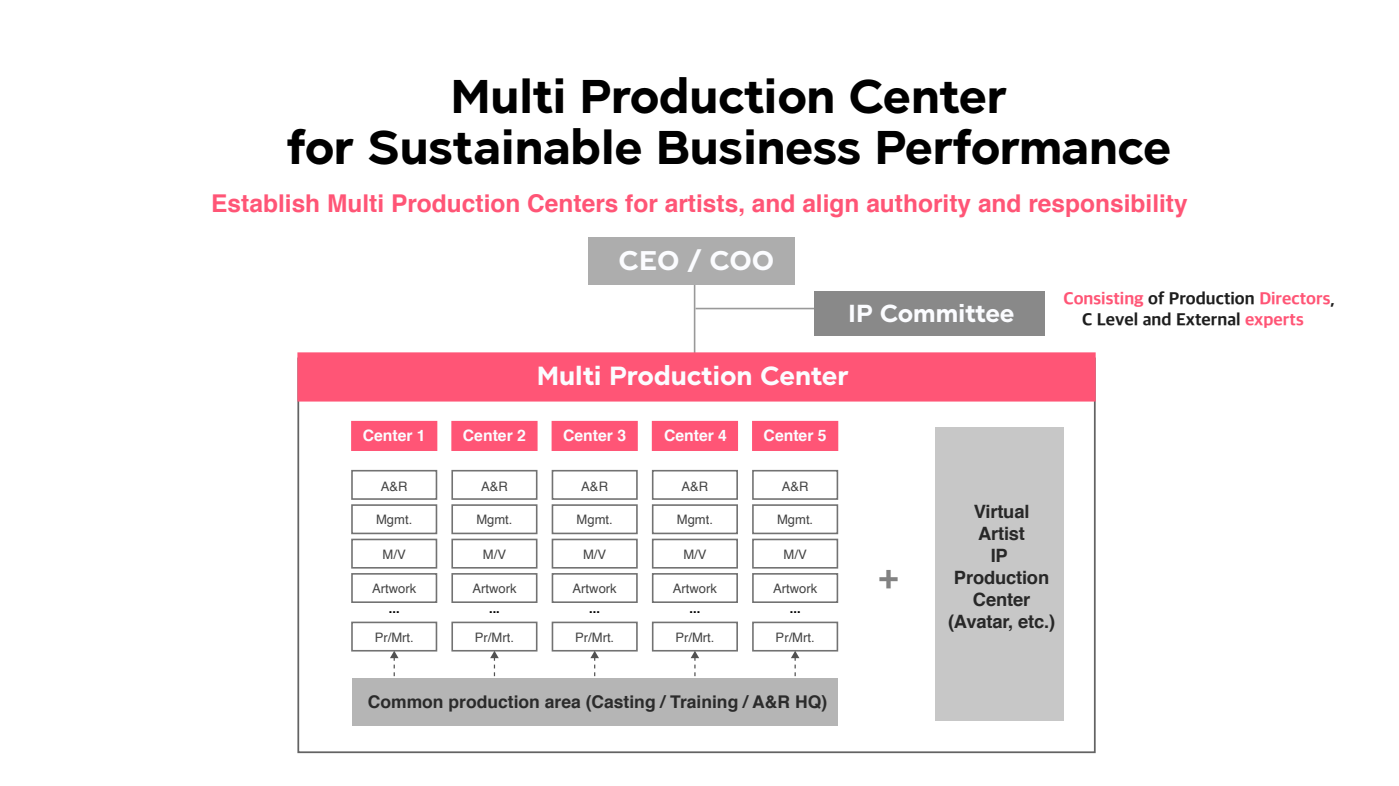
<style>
.page{position:relative;width:1399px;height:786px;background:#fff}
.page>*{position:absolute;margin:0;border:0;box-sizing:border-box;transform-origin:0 0}
.t1{font:700 47.25px/50.8px "SMTOWNOTF";letter-spacing:-.015em;color:#000;text-align:center}
.t2{font:700 42.35px "Apple SD Gothic Neo";color:#828282}
.t3{font:700 26.95px "SMTOWNOTF";color:#fbfcff}
.t4{font:700 26.25px "SMTOWNOTF";letter-spacing:-.005em;color:#fbfcff}
.t5{font:700 24.68px "SMTOWNOTF";letter-spacing:-.01em;color:#fbfcff}
.t6{font:700 24.5px "Helvetica";color:#ff5576}
.t7{font:700 18.38px/22.1px "Helvetica";letter-spacing:-.01em;color:#282828;text-align:center}
.t8{font:800 17.5px/21px "Apple SD Gothic Neo";color:#1e1e1e}
.t9{font:700 17.5px "Helvetica";color:#2b2b2b}
.t10{font:700 15.75px "Helvetica";color:#fbfcff}
.t11{font:12.95px "Helvetica";color:#444}
.t12{font:700 12.95px "Helvetica";color:#000}
.s1{color:#ff5576}
</style>
<div class="page">
<hr style="left:694px;top:269px;width:1px;height:110px;background:#999">
<div style="left:589px;top:237px;width:206px;height:48px;background:#adadad"></div>
<hr style="left:695px;top:307px;width:119px;height:2px;background:#999">
<div style="left:351px;top:469px;width:86px;height:30px;background:#fff;border:2px solid #727272"></div>
<div style="left:351px;top:421px;width:86px;height:30px;background:#ff5576"></div>
<div style="left:351px;top:504px;width:86px;height:30px;background:#fff;border:2px solid #727272"></div>
<div style="left:351px;top:538px;width:86px;height:30px;background:#fff;border:2px solid #727272"></div>
<div style="left:351px;top:573px;width:86px;height:29px;background:#fff;border:2px solid #727272"></div>
<div style="left:351px;top:621px;width:86px;height:30px;background:#fff;border:2px solid #727272"></div>
<div style="left:451px;top:469px;width:86px;height:30px;background:#fff;border:2px solid #727272"></div>
<div style="left:451px;top:421px;width:86px;height:30px;background:#ff5576"></div>
<div style="left:451px;top:504px;width:86px;height:30px;background:#fff;border:2px solid #727272"></div>
<div style="left:451px;top:538px;width:86px;height:30px;background:#fff;border:2px solid #727272"></div>
<div style="left:451px;top:573px;width:86px;height:29px;background:#fff;border:2px solid #727272"></div>
<div style="left:451px;top:621px;width:86px;height:30px;background:#fff;border:2px solid #727272"></div>
<div style="left:551px;top:469px;width:87px;height:30px;background:#fff;border:2px solid #727272"></div>
<div style="left:551px;top:421px;width:87px;height:30px;background:#ff5576"></div>
<div style="left:551px;top:504px;width:87px;height:30px;background:#fff;border:2px solid #727272"></div>
<div style="left:551px;top:538px;width:87px;height:30px;background:#fff;border:2px solid #727272"></div>
<div style="left:551px;top:573px;width:87px;height:29px;background:#fff;border:2px solid #727272"></div>
<div style="left:551px;top:621px;width:87px;height:30px;background:#fff;border:2px solid #727272"></div>
<div style="left:652px;top:469px;width:86px;height:30px;background:#fff;border:2px solid #727272"></div>
<div style="left:652px;top:421px;width:86px;height:30px;background:#ff5576"></div>
<div style="left:652px;top:504px;width:86px;height:30px;background:#fff;border:2px solid #727272"></div>
<div style="left:652px;top:538px;width:86px;height:30px;background:#fff;border:2px solid #727272"></div>
<div style="left:652px;top:573px;width:86px;height:29px;background:#fff;border:2px solid #727272"></div>
<div style="left:652px;top:621px;width:86px;height:30px;background:#fff;border:2px solid #727272"></div>
<div style="left:752px;top:469px;width:86px;height:30px;background:#fff;border:2px solid #727272"></div>
<div style="left:752px;top:421px;width:86px;height:30px;background:#ff5576"></div>
<div style="left:752px;top:504px;width:86px;height:30px;background:#fff;border:2px solid #727272"></div>
<div style="left:752px;top:538px;width:86px;height:30px;background:#fff;border:2px solid #727272"></div>
<div style="left:752px;top:573px;width:86px;height:29px;background:#fff;border:2px solid #727272"></div>
<div style="left:752px;top:621px;width:86px;height:30px;background:#fff;border:2px solid #727272"></div>
<div style="left:934px;top:427px;width:129px;height:293px;background:#c7c7c7"></div>
<svg style="left:490px;top:650px;width:9px;height:27px"></svg>
<svg style="left:390px;top:650px;width:8px;height:27px"></svg>
<svg style="left:590px;top:650px;width:9px;height:27px"></svg>
<svg style="left:690px;top:650px;width:9px;height:27px"></svg>
<svg style="left:791px;top:650px;width:8px;height:27px"></svg>
<div style="left:352px;top:677px;width:485px;height:48px;background:#b5b5b5"></div>
<div style="left:814px;top:291px;width:230px;height:44px;background:#898989"></div>
<div style="left:297px;top:352px;width:798px;height:49px;background:#ff5576;border:2px solid #ff5576"></div>
<h1 class="t1" style="left:286px;top:74px;width:886px">Multi Production Center<br>for Sustainable Business Performance</h1>
<h3 class="t6" style="left:211px;top:184px;width:978px">Establish Multi Production Centers for artists, and align authority and responsibility</h3>
<h3 class="t3" style="left:618px;top:248px;width:157px">CEO / COO</h3>
<h3 class="t5" style="left:848px;top:302px;width:168px">IP Committee</h3>
<h3 class="t4" style="left:537px;top:364px;width:314px">Multi Production Center</h3>
<h3 class="t8" style="left:1082px;top:289px;width:254px;text-indent:-18px"><span class="s1">Consisting</span> of Production <span class="s1">Directors</span>,<br>C Level and External <span class="s1">experts</span></h3>
<p class="t10" style="left:363px;top:422px;width:65px">Center 1</p>
<p class="t10" style="left:463px;top:422px;width:65px">Center 2</p>
<p class="t10" style="left:563px;top:422px;width:65px">Center 3</p>
<p class="t10" style="left:664px;top:422px;width:65px">Center 4</p>
<p class="t10" style="left:763px;top:422px;width:65px">Center 5</p>
<p class="t11" style="left:381px;top:476px;width:28px">A&amp;R</p>
<p class="t11" style="left:376px;top:509px;width:38px">Mgmt.</p>
<p class="t11" style="left:383px;top:544px;width:25px">M/V</p>
<p class="t11" style="left:372px;top:578px;width:46px">Artwork</p>
<p class="t12" style="left:389px;top:598px;width:12px">...</p>
<p class="t11" style="left:375px;top:626px;width:41px">Pr/Mrt.</p>
<p class="t11" style="left:481px;top:476px;width:28px">A&amp;R</p>
<p class="t11" style="left:476px;top:509px;width:38px">Mgmt.</p>
<p class="t11" style="left:483px;top:544px;width:25px">M/V</p>
<p class="t11" style="left:472px;top:578px;width:46px">Artwork</p>
<p class="t12" style="left:489px;top:598px;width:12px">...</p>
<p class="t11" style="left:475px;top:626px;width:41px">Pr/Mrt.</p>
<p class="t11" style="left:581px;top:476px;width:28px">A&amp;R</p>
<p class="t11" style="left:576px;top:509px;width:38px">Mgmt.</p>
<p class="t11" style="left:583px;top:544px;width:25px">M/V</p>
<p class="t11" style="left:572px;top:578px;width:46px">Artwork</p>
<p class="t12" style="left:589px;top:598px;width:12px">...</p>
<p class="t11" style="left:575px;top:626px;width:41px">Pr/Mrt.</p>
<p class="t11" style="left:681px;top:476px;width:28px">A&amp;R</p>
<p class="t11" style="left:677px;top:509px;width:38px">Mgmt.</p>
<p class="t11" style="left:683px;top:544px;width:25px">M/V</p>
<p class="t11" style="left:673px;top:578px;width:46px">Artwork</p>
<p class="t12" style="left:689px;top:598px;width:12px">...</p>
<p class="t11" style="left:675px;top:626px;width:41px">Pr/Mrt.</p>
<p class="t11" style="left:782px;top:476px;width:28px">A&amp;R</p>
<p class="t11" style="left:777px;top:509px;width:38px">Mgmt.</p>
<p class="t11" style="left:783px;top:544px;width:25px">M/V</p>
<p class="t11" style="left:773px;top:578px;width:46px">Artwork</p>
<p class="t12" style="left:789px;top:598px;width:12px">...</p>
<p class="t11" style="left:775px;top:626px;width:41px">Pr/Mrt.</p>
<h2 class="t2" style="left:878px;top:556px;width:23px">+</h2>
<h3 class="t7" style="left:948px;top:500px;width:109px">Virtual<br>Artist<br>IP<br>Production<br>Center (Avatar, etc.)</h3>
<h3 class="t9" style="left:368px;top:687px;width:461px">Common production area (Casting / Training / A&amp;R HQ)</h3>
</div>
